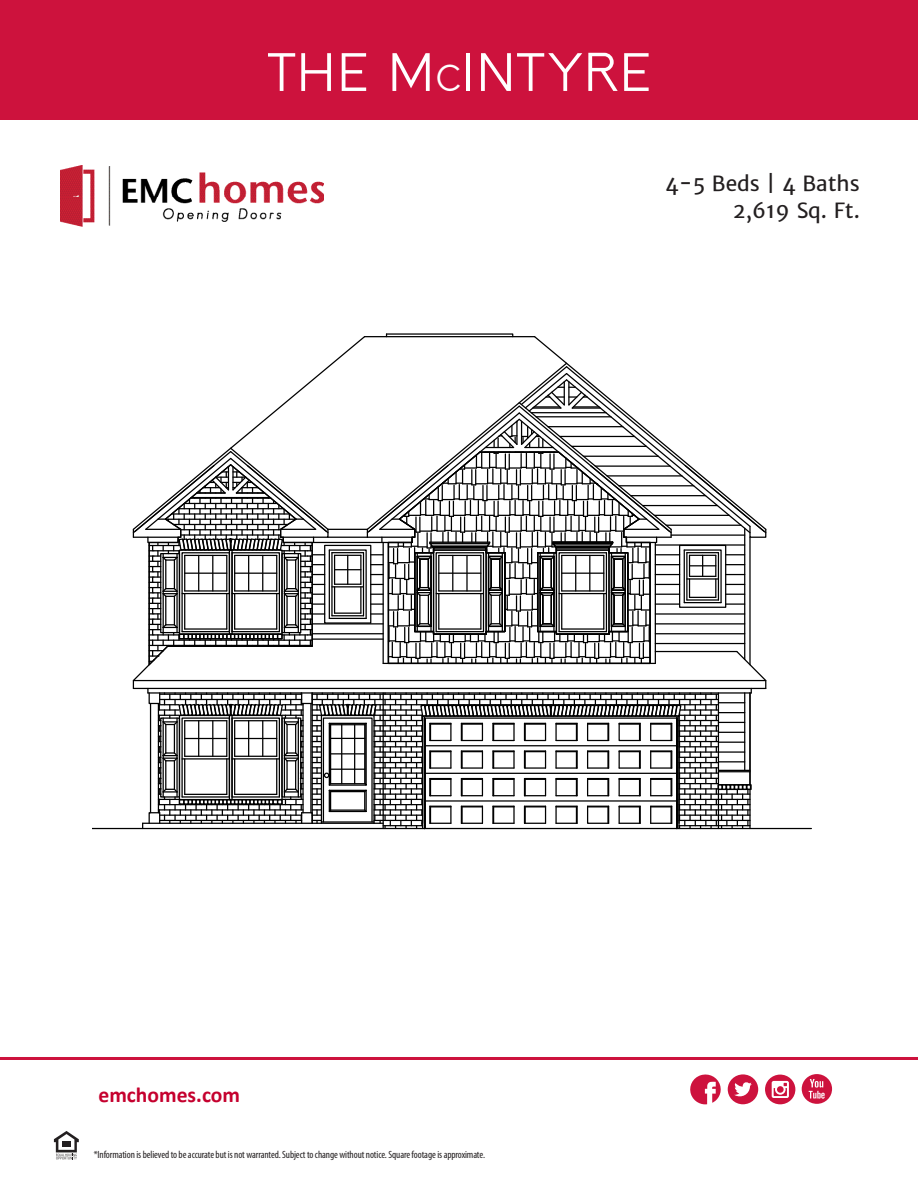
<style>
.page{position:relative;width:918px;height:1188px;background:#fff}
.page>*{position:absolute;margin:0;border:0;box-sizing:border-box;transform-origin:0 0}
.t1{font:54px "Lil Grotesk";letter-spacing:.025em;color:#fff}
.t2{font:700 21.6px "Calibri";color:#c5002e}
.t3{font:21px/27px "Merriweather Sans";color:#231f20;text-align:right}
.t4{font:condensed 10.5px "Myriad Pro";letter-spacing:-.01em;color:#231f20}
.s1{font-size:37.8px}
</style>
<div class="page">
<svg style="left:54px;top:1131px;width:25px;height:28px"></svg>
<div style="left:0;top:0;width:918px;height:120px;background:#cd123d"></div>
<hr style="left:0;top:1057px;width:918px;height:3px;background:#cd123d">
<img style="left:61px;top:166px;width:263px;height:60px">
<svg style="left:802px;top:1074px;width:30px;height:30px"></svg>
<svg style="left:690px;top:1074px;width:68px;height:31px"></svg>
<svg style="left:765px;top:1074px;width:31px;height:30px"></svg>
<hr style="left:365px;top:336px;width:170px;height:1px;background:#000">
<svg style="left:385px;top:333px;width:129px;height:5px"></svg>
<hr style="left:92px;top:828px;width:719px;height:1px;background:#000">
<svg style="left:132px;top:361px;width:636px;height:467px"></svg>
<h1 class="t1" style="left:268px;top:39px;width:384px">THE M<span class="s1">c</span>INTYRE</h1>
<h3 class="t3" style="left:665px;top:170px;width:196px">4-5 Beds | 4 Baths<br>2,619 Sq. Ft.</h3>
<h2 class="t2" style="left:99px;top:1079px;width:143px">emchomes.com</h2>
<p class="t4" style="left:94px;top:1148px;width:393px">*Information is believed to be accurate but is not warranted. Subject to change without notice. Square footage is approximate.</p>
</div>
